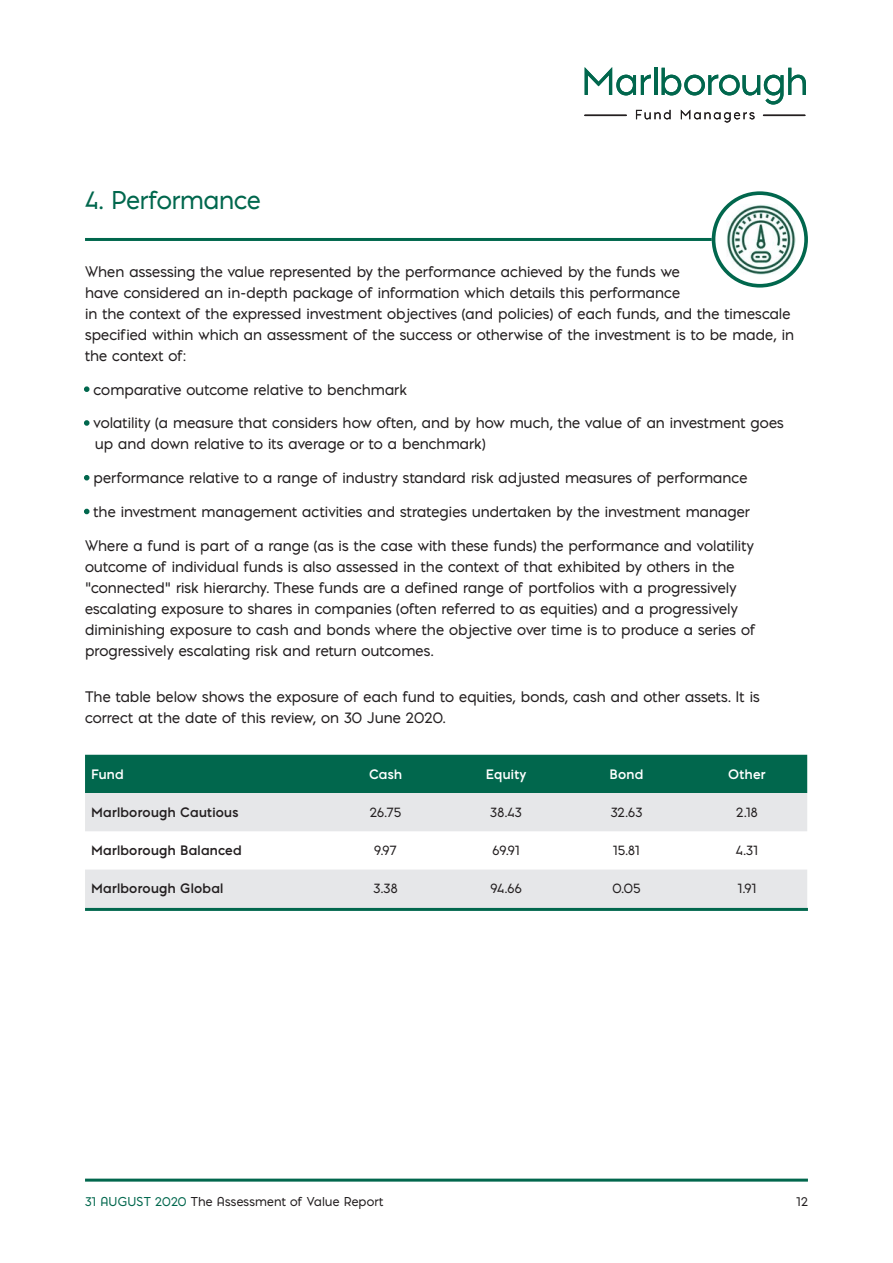
<style>
.page{position:relative;width:893px;height:1263px;background:#fff}
.page>*{position:absolute;margin:0;border:0;box-sizing:border-box;transform-origin:0 0}
.t1{font:24px "Pontiac";letter-spacing:-.005em;color:#01674d}
.t2{font:14.25px/21px "Pontiac";letter-spacing:.005em;color:#231f20}
.t3{font:700 12.75px "Pontiac";letter-spacing:.02em;color:#231f20}
.t4{font:12.75px "Pontiac";letter-spacing:.02em;color:#231f20}
.t5{font:700 12.75px "Pontiac";letter-spacing:.02em;color:#fff}
.t6{font:12px "Pontiac";letter-spacing:.015em;color:#231f20}
.s1{font-weight:900;color:#01674d}
.s2{color:#01674d}
</style>
<div class="page">
<hr style="left:85px;top:1178px;width:723px;height:3px;background:#01674d">
<div style="left:85px;top:755px;width:722px;height:38px;background:#01674d"></div>
<svg style="left:85px;top:793px;width:722px;height:115px;fill:#e6e7e9"></svg>
<img style="left:726px;top:205px;width:70px;height:69px">
<hr style="left:85px;top:238px;width:627px;height:3px;background:#01674d">
<svg style="left:585px;top:67px;width:221px;height:56px"></svg>
<hr style="left:585px;top:115px;width:41px;height:1px;background:#231f20">
<hr style="left:763px;top:115px;width:42px;height:1px;background:#231f20">
<div style="left:712px;top:191px;width:96px;height:97px;border:4px solid #01674d;border-radius:50%"></div>
<hr style="left:85px;top:908px;width:723px;height:3px;background:#01674d">
<p class="t1" style="left:85px;top:183px;width:177px">4. Performance</p>
<p class="t2" style="left:85px;top:261px;width:710px">When assessing the value represented by the performance achieved by the funds we<br>have considered an in-depth package of information which details this performance<br>in the context of the expressed investment objectives (and policies) of each funds, and the timescale specified within which an assessment of the success or otherwise of the investment is to be made, in the context of:</p>
<p class="t2" style="left:85px;top:378px;width:323px"><span class="s1">•</span> comparative outcome relative to benchmark</p>
<p class="t2" style="left:95px;top:412px;width:690px;text-indent:-10px"><span class="s1">•</span> volatility (a measure that considers how often, and by how much, the value of an investment goes up and down relative to its average or to a benchmark)</p>
<p class="t2" style="left:85px;top:467px;width:664px"><span class="s1">•</span> performance relative to a range of industry standard risk adjusted measures of performance</p>
<p class="t2" style="left:85px;top:501px;width:666px"><span class="s1">•</span> the investment management activities and strategies undertaken by the investment manager</p>
<p class="t2" style="left:85px;top:535px;width:672px">Where a fund is part of a range (as is the case with these funds) the performance and volatility outcome of individual funds is also assessed in the context of that exhibited by others in the “connected” risk hierarchy. These funds are a defined range of portfolios with a progressively escalating exposure to shares in companies (often referred to as equities) and a progressively diminishing exposure to cash and bonds where the objective over time is to produce a series of progressively escalating risk and return outcomes.</p>
<p class="t2" style="left:85px;top:686px;width:676px">The table below shows the exposure of each fund to equities, bonds, cash and other assets. It is correct at the date of this review, on 30 June 2020.</p>
<p class="t5" style="left:91px;top:765px;width:34px">Fund</p>
<p class="t5" style="left:369px;top:765px;width:35px">Cash</p>
<p class="t5" style="left:486px;top:765px;width:42px">Equity</p>
<p class="t5" style="left:610px;top:765px;width:35px">Bond</p>
<p class="t5" style="left:728px;top:765px;width:39px">Other</p>
<p class="t3" style="left:91px;top:803px;width:149px">Marlborough Cautious</p>
<p class="t4" style="left:370px;top:803px;width:33px">26.75</p>
<p class="t4" style="left:490px;top:803px;width:33px">38.43</p>
<p class="t4" style="left:611px;top:803px;width:33px">32.63</p>
<p class="t4" style="left:736px;top:803px;width:23px">2.18</p>
<p class="t3" style="left:91px;top:841px;width:152px">Marlborough Balanced</p>
<p class="t4" style="left:374px;top:841px;width:24px">9.97</p>
<p class="t4" style="left:492px;top:841px;width:29px">69.91</p>
<p class="t4" style="left:613px;top:841px;width:28px">15.81</p>
<p class="t4" style="left:736px;top:841px;width:24px">4.31</p>
<p class="t3" style="left:91px;top:879px;width:134px">Marlborough Global</p>
<p class="t4" style="left:373px;top:879px;width:26px">3.38</p>
<p class="t4" style="left:490px;top:879px;width:33px">94.66</p>
<p class="t4" style="left:612px;top:879px;width:30px">0.05</p>
<p class="t4" style="left:738px;top:879px;width:20px">1.91</p>
<p class="t6" style="left:85px;top:1193px;width:300px"><span class="s2">31 AUGUST 2020</span> The Assessment of Value Report</p>
<p class="t6" style="left:797px;top:1193px;width:13px">12</p>
</div>
